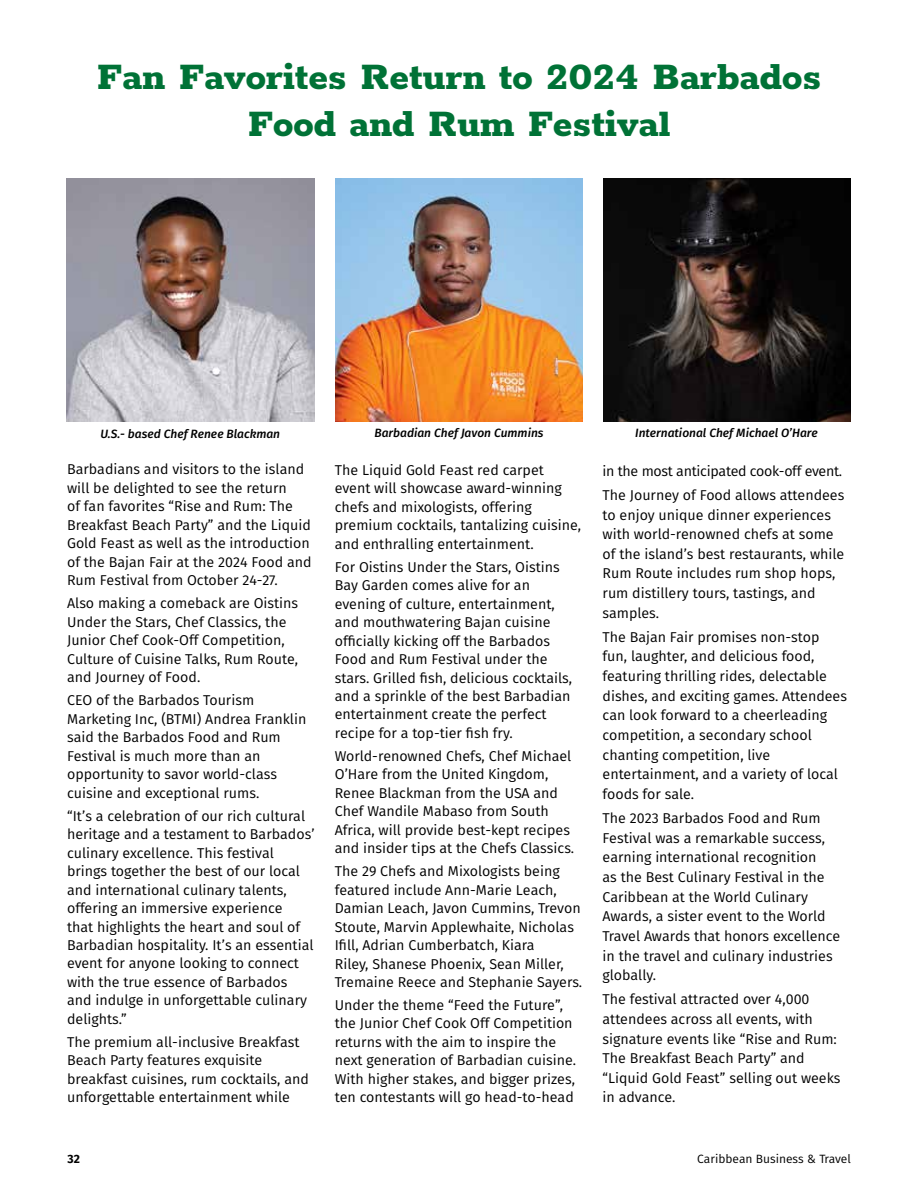
<style>
.page{position:relative;width:918px;height:1188px;background:#fff}
.page>*{position:absolute;margin:0;border:0;box-sizing:border-box;transform-origin:0 0}
.t1{font:800 42px/46.5px "Rokkitt";color:#007236;text-align:center}
.t2{font:14.25px/18.5px "Fira Sans";color:#000}
.t3{font:14.25px/24.2px "Fira Sans";letter-spacing:-.02em;color:#000}
.t4{font:italic 500 12px "Fira Sans";color:#000}
.t5{font:12px "Fira Sans";color:#000}
.t6{font:700 12px "Fira Sans";color:#000}
</style>
<div class="page">
<img style="left:335px;top:178px;width:247px;height:243px">
<img style="left:603px;top:178px;width:247px;height:243px">
<img style="left:67px;top:178px;width:248px;height:243px">
<h1 class="t1" style="left:96px;top:50px;width:727px">Fan Favorites Return to 2024 Barbados<br>Food and Rum Festival</h1>
<p class="t4" style="left:100px;top:424px;width:181px">U.S.- based Chef Renee Blackman</p>
<p class="t4" style="left:374px;top:423px;width:171px">Barbadian Chef Javon Cummins</p>
<p class="t4" style="left:635px;top:423px;width:184px">International Chef Michael O’Hare</p>
<p class="t2" style="left:67px;top:460px;width:246px">Barbadians and visitors to the island will be delighted to see the return<br>of fan favorites “Rise and Rum: The Breakfast Beach Party” and the Liquid Gold Feast as well as the introduction of the Bajan Fair at the 2024 Food and Rum Festival from October 24-27.</p>
<p class="t2" style="left:67px;top:594px;width:233px">Also making a comeback are Oistins<br>Under the Stars, Chef Classics, the<br>Junior Chef Cook-Off Competition,<br>Culture of Cuisine Talks, Rum Route, and Journey of Food.</p>
<p class="t2" style="left:67px;top:691px;width:241px">CEO of the Barbados Tourism<br>Marketing Inc, (BTMI) Andrea Franklin said the Barbados Food and Rum<br>Festival is much more than an opportunity to savor world-class cuisine and exceptional rums.</p>
<p class="t2" style="left:67px;top:806px;width:249px">“It’s a celebration of our rich cultural heritage and a testament to Barbados’ culinary excellence. This festival brings together the best of our local and international culinary talents, offering an immersive experience<br>that highlights the heart and soul of Barbadian hospitality. It’s an essential event for anyone looking to connect with the true essence of Barbados and indulge in unforgettable culinary delights.”</p>
<p class="t2" style="left:67px;top:1032px;width:243px">The premium all-inclusive Breakfast Beach Party features exquisite breakfast cuisines, rum cocktails, and unforgettable entertainment while</p>
<p class="t2" style="left:335px;top:460px;width:248px">The Liquid Gold Feast red carpet event will showcase award-winning chefs and mixologists, offering premium cocktails, tantalizing cuisine, and enthralling entertainment.</p>
<p class="t2" style="left:335px;top:557px;width:239px">For Oistins Under the Stars, Oistins Bay Garden comes alive for an evening of culture, entertainment, and mouthwatering Bajan cuisine officially kicking off the Barbados Food and Rum Festival under the stars. Grilled fish, delicious cocktails, and a sprinkle of the best Barbadian entertainment create the perfect recipe for a top-tier fish fry.</p>
<p class="t2" style="left:335px;top:746px;width:241px">World-renowned Chefs, Chef Michael O’Hare from the United Kingdom, Renee Blackman from the USA and Chef Wandile Mabaso from South Africa, will provide best-kept recipes and insider tips at the Chefs Classics.</p>
<p class="t2" style="left:335px;top:862px;width:249px">The 29 Chefs and Mixologists being featured include Ann-Marie Leach, Damian Leach, Javon Cummins, Trevon Stoute, Marvin Applewhaite, Nicholas Ifill, Adrian Cumberbatch, Kiara<br>Riley, Shanese Phoenix, Sean Miller, Tremaine Reece and Stephanie Sayers.</p>
<p class="t2" style="left:335px;top:995px;width:243px">Under the theme “Feed the Future”, the Junior Chef Cook Off Competition returns with the aim to inspire the next generation of Barbadian cuisine.<br>With higher stakes, and bigger prizes, ten contestants will go head-to-head</p>
<p class="t3" style="left:603px;top:458px;width:243px">in the most anticipated cook-off event.<br>The Journey of Food allows attendees</p>
<p class="t2" style="left:603px;top:504px;width:243px;line-height:19.6px">to enjoy unique dinner experiences with world-renowned chefs at some of the island’s best restaurants, while<br>Rum Route includes rum shop hops, rum distillery tours, tastings, and samples.</p>
<p class="t2" style="left:603px;top:627px;width:246px;line-height:19.6px">The Bajan Fair promises non-stop fun, laughter, and delicious food, featuring thrilling rides, delectable dishes, and exciting games. Attendees can look forward to a cheerleading competition, a secondary school chanting competition, live entertainment, and a variety of local foods for sale.</p>
<p class="t2" style="left:603px;top:808px;width:239px;line-height:19.6px">The 2023 Barbados Food and Rum<br>Festival was a remarkable success, earning international recognition<br>as the Best Culinary Festival in the<br>Caribbean at the World Culinary<br>Awards, a sister event to the World<br>Travel Awards that honors excellence in the travel and culinary industries globally.</p>
<p class="t2" style="left:603px;top:989px;width:239px;line-height:19.6px">The festival attracted over 4,000 attendees across all events, with signature events like “Rise and Rum:<br>The Breakfast Beach Party” and “Liquid Gold Feast” selling out weeks in advance.</p>
<p class="t6" style="left:68px;top:1148px;width:14px">32</p>
<p class="t5" style="left:697px;top:1150px;width:155px">Caribbean Business &amp; Travel</p>
</div>
